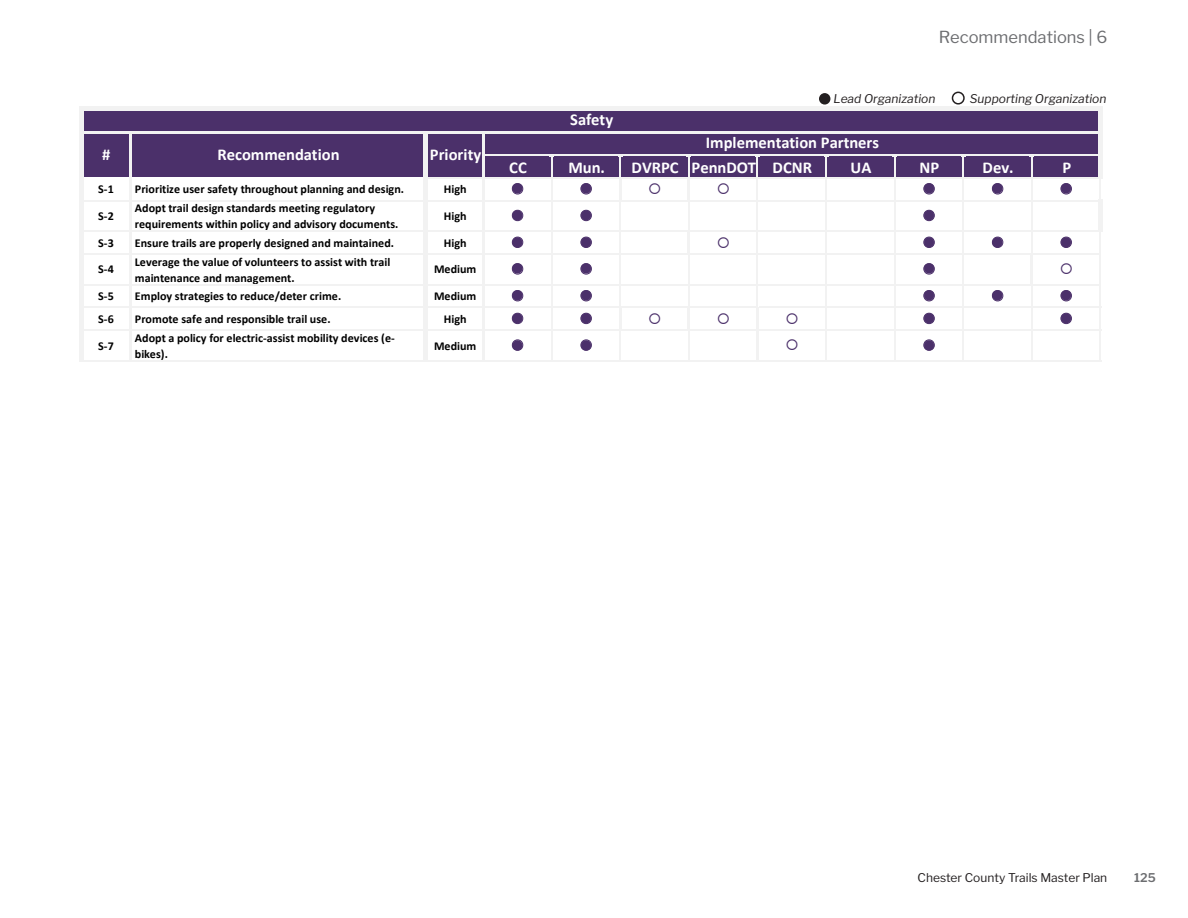
<style>
.page{position:relative;width:1188px;height:918px;background:#fff}
.page>*{position:absolute;margin:0;border:0;box-sizing:border-box;transform-origin:0 0}
.t1{font:18px "Wingdings";color:#4b306a}
.t2{font:700 16.5px "Calibri";color:#fff}
.t3{font:16.5px "Libre Franklin";color:#6c6d70}
.t4{font:700 12px/16.2px "Calibri";color:#000}
.t5{font:italic 12px "Libre Franklin";color:#231f20}
.t6{font:12px "Libre Franklin";color:#231f20}
.t7{font:600 12px "Libre Franklin";color:#6c6d70}
</style>
<div class="page">
<div style="left:952px;top:92px;width:13px;height:13px;border:2px solid #231f20;border-radius:50%"></div>
<div style="left:819px;top:93px;width:11px;height:12px;background:#231f20;border-radius:50%"></div>
<div style="left:82px;top:109px;width:1019px;height:24px;background:#4b306a"></div>
<div style="left:82px;top:132px;width:48px;height:22px;background:#4b306a"></div>
<hr style="left:130px;top:132px;width:3px;height:22px;background:#f2f2f2">
<div style="left:133px;top:132px;width:291px;height:22px;background:#4b306a"></div>
<hr style="left:424px;top:132px;width:3px;height:22px;background:#f2f2f2">
<div style="left:427px;top:132px;width:674px;height:22px;background:#4b306a"></div>
<hr style="left:82px;top:154px;width:48px;height:2px;background:#4b306a">
<hr style="left:133px;top:154px;width:291px;height:2px;background:#4b306a">
<hr style="left:427px;top:154px;width:56px;height:2px;background:#4b306a">
<hr style="left:483px;top:154px;width:618px;height:2px;background:#f2f2f2">
<div style="left:82px;top:156px;width:48px;height:22px;background:#4b306a"></div>
<hr style="left:130px;top:156px;width:3px;height:22px;background:#f2f2f2">
<div style="left:133px;top:156px;width:291px;height:22px;background:#4b306a"></div>
<hr style="left:424px;top:156px;width:3px;height:22px;background:#f2f2f2">
<div style="left:427px;top:156px;width:674px;height:22px;background:#4b306a"></div>
<hr style="left:130px;top:178px;width:3px;height:183px;background:#f2f2f2">
<hr style="left:424px;top:178px;width:3px;height:183px;background:#f2f2f2">
<hr style="left:428px;top:177px;width:54px;height:2px;background:#f2f2f2">
<hr style="left:485px;top:177px;width:134px;height:2px;background:#f2f2f2">
<svg style="left:618px;top:156px;width:4px;height:21px"></svg>
<hr style="left:622px;top:177px;width:65px;height:2px;background:#f2f2f2">
<hr style="left:688px;top:156px;width:2px;height:21px;background:#f2f2f2">
<div style="left:1098px;top:111px;width:5px;height:68px;background:#f2f2f2"></div>
<hr style="left:84px;top:200px;width:342px;height:1px;background:#f2f2f2">
<hr style="left:428px;top:200px;width:54px;height:1px;background:#f2f2f2">
<hr style="left:485px;top:200px;width:134px;height:1px;background:#f2f2f2">
<hr style="left:619px;top:177px;width:3px;height:24px;background:#f2f2f2">
<hr style="left:622px;top:200px;width:65px;height:1px;background:#f2f2f2">
<hr style="left:687px;top:177px;width:3px;height:24px;background:#f2f2f2">
<svg style="left:1100px;top:179px;width:1px;height:21px"></svg>
<hr style="left:84px;top:231px;width:342px;height:1px;background:#f2f2f2">
<hr style="left:428px;top:231px;width:54px;height:1px;background:#f2f2f2">
<hr style="left:485px;top:231px;width:202px;height:1px;background:#f2f2f2">
<hr style="left:688px;top:201px;width:2px;height:30px;background:#f2f2f2">
<div style="left:1098px;top:200px;width:5px;height:32px;background:#f2f2f2"></div>
<hr style="left:84px;top:253px;width:342px;height:2px;background:#f2f2f2">
<hr style="left:428px;top:253px;width:54px;height:2px;background:#f2f2f2">
<hr style="left:485px;top:253px;width:202px;height:2px;background:#f2f2f2">
<hr style="left:687px;top:231px;width:3px;height:24px;background:#f2f2f2">
<hr style="left:690px;top:253px;width:340px;height:2px;background:#f2f2f2">
<hr style="left:1031px;top:156px;width:2px;height:97px;background:#f2f2f2">
<hr style="left:84px;top:284px;width:342px;height:2px;background:#f2f2f2">
<hr style="left:428px;top:284px;width:54px;height:2px;background:#f2f2f2">
<hr style="left:485px;top:284px;width:545px;height:2px;background:#f2f2f2">
<hr style="left:1030px;top:253px;width:3px;height:33px;background:#f2f2f2">
<hr style="left:84px;top:307px;width:342px;height:1px;background:#f2f2f2">
<hr style="left:428px;top:307px;width:54px;height:1px;background:#f2f2f2">
<hr style="left:485px;top:307px;width:134px;height:1px;background:#f2f2f2">
<hr style="left:620px;top:201px;width:1px;height:106px;background:#f2f2f2">
<hr style="left:622px;top:307px;width:65px;height:1px;background:#f2f2f2">
<hr style="left:688px;top:255px;width:2px;height:52px;background:#f2f2f2">
<hr style="left:690px;top:307px;width:66px;height:1px;background:#f2f2f2">
<hr style="left:757px;top:156px;width:1px;height:151px;background:#f2f2f2">
<hr style="left:84px;top:329px;width:342px;height:2px;background:#f2f2f2">
<hr style="left:428px;top:329px;width:54px;height:2px;background:#f2f2f2">
<hr style="left:485px;top:329px;width:134px;height:2px;background:#f2f2f2">
<hr style="left:619px;top:307px;width:3px;height:24px;background:#f2f2f2">
<hr style="left:622px;top:329px;width:65px;height:2px;background:#f2f2f2">
<hr style="left:687px;top:307px;width:3px;height:24px;background:#f2f2f2">
<hr style="left:690px;top:329px;width:66px;height:2px;background:#f2f2f2">
<hr style="left:84px;top:360px;width:342px;height:2px;background:#f2f2f2">
<hr style="left:428px;top:360px;width:54px;height:2px;background:#f2f2f2">
<hr style="left:485px;top:360px;width:271px;height:2px;background:#f2f2f2">
<hr style="left:80px;top:107px;width:4px;height:255px;background:#f2f2f2">
<hr style="left:425px;top:134px;width:3px;height:228px;background:#f2f2f2">
<hr style="left:482px;top:134px;width:3px;height:228px;background:#f2f2f2">
<hr style="left:1100px;top:232px;width:1px;height:130px;background:#f2f2f2">
<hr style="left:551px;top:156px;width:1px;height:206px;background:#f2f2f2">
<hr style="left:620px;top:331px;width:1px;height:31px;background:#f2f2f2">
<hr style="left:688px;top:331px;width:2px;height:31px;background:#f2f2f2">
<hr style="left:756px;top:307px;width:3px;height:55px;background:#f2f2f2">
<hr style="left:825px;top:156px;width:2px;height:206px;background:#f2f2f2">
<hr style="left:894px;top:156px;width:1px;height:206px;background:#f2f2f2">
<hr style="left:962px;top:156px;width:2px;height:206px;background:#f2f2f2">
<hr style="left:1031px;top:286px;width:2px;height:76px;background:#f2f2f2">
<hr style="left:84px;top:107px;width:1019px;height:4px;background:#f2f2f2">
<hr style="left:84px;top:131px;width:1014px;height:3px;background:#f2f2f2">
<hr style="left:690px;top:177px;width:408px;height:2px;background:#f2f2f2">
<hr style="left:690px;top:200px;width:408px;height:1px;background:#f2f2f2">
<hr style="left:690px;top:231px;width:408px;height:1px;background:#f2f2f2">
<hr style="left:1033px;top:253px;width:68px;height:2px;background:#f2f2f2">
<hr style="left:1033px;top:284px;width:68px;height:2px;background:#f2f2f2">
<hr style="left:759px;top:307px;width:342px;height:1px;background:#f2f2f2">
<hr style="left:759px;top:329px;width:342px;height:2px;background:#f2f2f2">
<hr style="left:759px;top:360px;width:342px;height:2px;background:#f2f2f2">
<h2 class="t3" style="left:939px;top:27px;width:170px">Recommendations | 6</h2>
<h2 class="t2" style="left:102px;top:143px;width:10px">#</h2>
<h2 class="t2" style="left:217px;top:143px;width:124px">Recommendation</h2>
<h2 class="t2" style="left:430px;top:143px;width:53px">Priority</h2>
<h2 class="t2" style="left:570px;top:108px;width:44px">Safety</h2>
<p class="t5" style="left:833px;top:91px;width:104px">Lead Organization</p>
<p class="t5" style="left:970px;top:91px;width:138px">Supporting Organization</p>
<h2 class="t2" style="left:706px;top:131px;width:175px">Implementation Partners</h2>
<h2 class="t2" style="left:509px;top:156px;width:19px">CC</h2>
<h2 class="t2" style="left:568px;top:156px;width:38px">Mun.</h2>
<h2 class="t2" style="left:632px;top:156px;width:182px">DVRPC PennDOT DCNR</h2>
<h2 class="t2" style="left:851px;top:156px;width:22px">UA</h2>
<h2 class="t2" style="left:920px;top:156px;width:21px">NP</h2>
<h2 class="t2" style="left:983px;top:156px;width:33px">Dev.</h2>
<h2 class="t2" style="left:1062px;top:156px;width:10px">P</h2>
<p class="t4" style="left:98px;top:181px;width:17px">S-1</p>
<p class="t4" style="left:135px;top:181px;width:271px">Prioritize user safety throughout planning and design.</p>
<p class="t4" style="left:444px;top:181px;width:24px">High</p>
<h1 class="t1" style="left:511px;top:179px;width:15px">●</h1>
<h1 class="t1" style="left:579px;top:179px;width:15px">●</h1>
<h1 class="t1" style="left:922px;top:179px;width:15px">●</h1>
<h1 class="t1" style="left:991px;top:179px;width:15px">●</h1>
<h1 class="t1" style="left:1060px;top:179px;width:15px">●</h1>
<p class="t4" style="left:98px;top:208px;width:17px">S-2</p>
<p class="t4" style="left:135px;top:200px;width:265px">Adopt trail design standards meeting regulatory requirements within policy and advisory documents.</p>
<p class="t4" style="left:444px;top:208px;width:24px">High</p>
<h1 class="t1" style="left:511px;top:206px;width:15px">●</h1>
<h1 class="t1" style="left:579px;top:206px;width:15px">●</h1>
<h1 class="t1" style="left:922px;top:206px;width:15px">●</h1>
<p class="t4" style="left:98px;top:235px;width:17px">S-3</p>
<p class="t4" style="left:135px;top:235px;width:261px">Ensure trails are properly designed and maintained.</p>
<p class="t4" style="left:444px;top:235px;width:24px">High</p>
<h1 class="t1" style="left:511px;top:233px;width:15px">●</h1>
<h1 class="t1" style="left:579px;top:233px;width:15px">●</h1>
<h1 class="t1" style="left:922px;top:233px;width:15px">●</h1>
<h1 class="t1" style="left:991px;top:233px;width:15px">●</h1>
<h1 class="t1" style="left:1060px;top:233px;width:15px">●</h1>
<p class="t4" style="left:98px;top:261px;width:17px">S-4</p>
<p class="t4" style="left:135px;top:253px;width:257px">Leverage the value of volunteers to assist with trail maintenance and management.</p>
<p class="t4" style="left:434px;top:261px;width:44px">Medium</p>
<h1 class="t1" style="left:511px;top:259px;width:15px">●</h1>
<h1 class="t1" style="left:579px;top:259px;width:15px">●</h1>
<h1 class="t1" style="left:922px;top:259px;width:15px">●</h1>
<p class="t4" style="left:98px;top:288px;width:17px">S-5</p>
<p class="t4" style="left:135px;top:288px;width:208px">Employ strategies to reduce/deter crime.</p>
<p class="t4" style="left:434px;top:288px;width:44px">Medium</p>
<h1 class="t1" style="left:511px;top:286px;width:15px">●</h1>
<h1 class="t1" style="left:579px;top:286px;width:15px">●</h1>
<h1 class="t1" style="left:922px;top:286px;width:15px">●</h1>
<h1 class="t1" style="left:991px;top:286px;width:15px">●</h1>
<h1 class="t1" style="left:1060px;top:286px;width:15px">●</h1>
<p class="t4" style="left:98px;top:311px;width:17px">S-6</p>
<p class="t4" style="left:135px;top:311px;width:197px">Promote safe and responsible trail use.</p>
<p class="t4" style="left:444px;top:311px;width:24px">High</p>
<h1 class="t1" style="left:511px;top:309px;width:15px">●</h1>
<h1 class="t1" style="left:579px;top:309px;width:15px">●</h1>
<h1 class="t1" style="left:922px;top:309px;width:15px">●</h1>
<h1 class="t1" style="left:1060px;top:309px;width:15px">●</h1>
<p class="t4" style="left:98px;top:337px;width:17px">S-7</p>
<p class="t4" style="left:135px;top:329px;width:262px">Adopt a policy for electric-assist mobility devices (e&shy;bikes).</p>
<p class="t4" style="left:434px;top:337px;width:44px">Medium</p>
<h1 class="t1" style="left:511px;top:335px;width:15px">●</h1>
<h1 class="t1" style="left:579px;top:335px;width:15px">●</h1>
<h1 class="t1" style="left:922px;top:335px;width:15px">●</h1>
<p class="t6" style="left:918px;top:871px;width:191px">Chester County Trails Master Plan</p>
<p class="t7" style="left:1134px;top:871px;width:23px">125</p>
</div>
